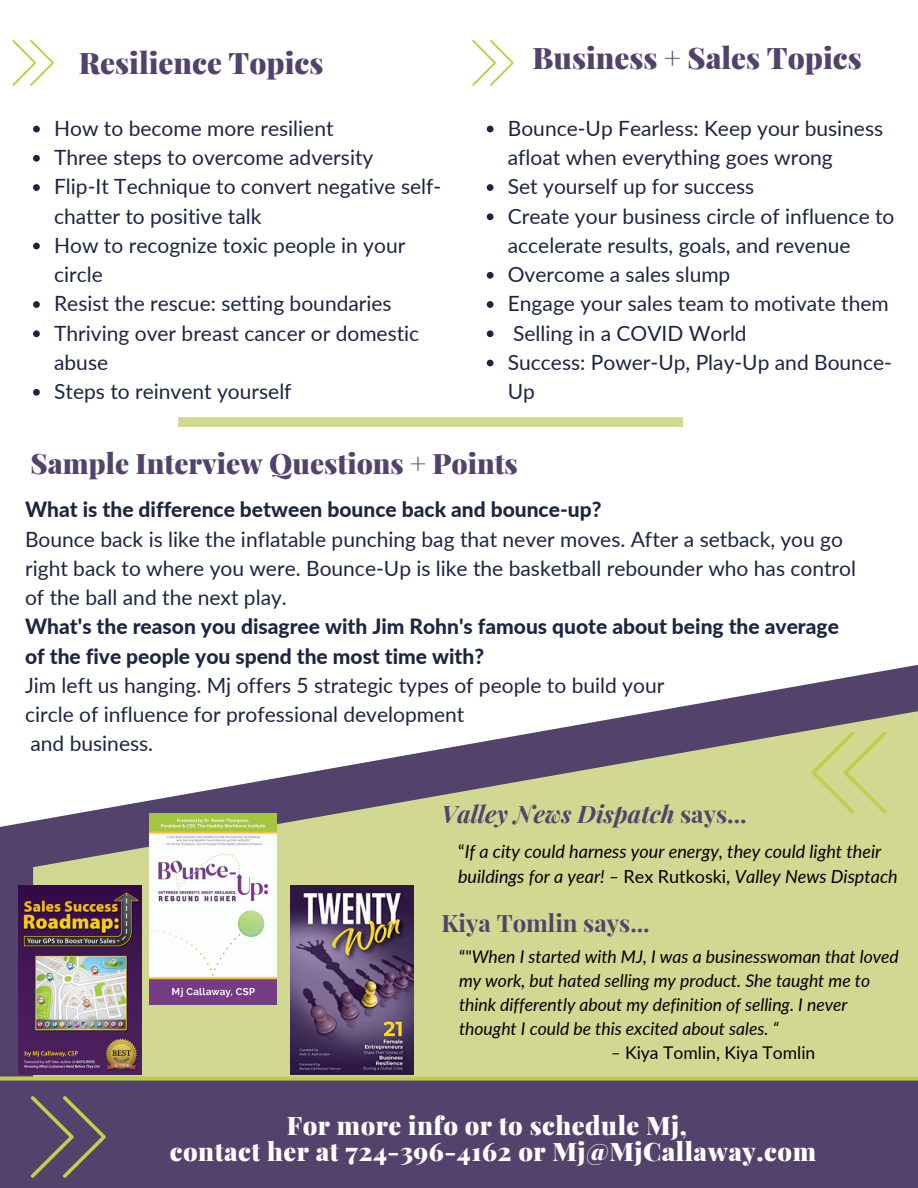
<style>
.page{position:relative;width:918px;height:1188px;background:#fff}
.page>*{position:absolute;margin:0;border:0;box-sizing:border-box;transform-origin:0 0}
.t1{font:900 29.7px "Playfair Display";color:#53436c}
.t2{font:900 28.2px "Playfair Display";color:#53436c}
.t3{font:900 25.5px "Playfair Display";letter-spacing:.02em;color:#fff}
.t4{font:italic 700 24px "Playfair Display";color:#53436c}
.t5{font:700 24px "Playfair Display";color:#53436c}
.t6{font:21px/29.2px "Lato";color:#1c2541}
.t7{font:800 21px/29.2px "Lato";color:#1c2541}
.t8{font:italic 18px/24.8px "Lato";color:#000}
.t9{font:italic 17.55px/24.2px "Lato";color:#000}
.t10{font:17.55px "Lato";color:#000}
.s1{font-style:normal}
.s2{font-style:italic}
</style>
<div class="page">
<div style="left:0;top:821px;width:33px;height:256px;background:#53436c"></div>
<svg style="left:33px;top:664px;width:885px;height:413px;fill:#d0d891"></svg>
<div style="left:0;top:1077px;width:918px;height:111px;background:#53436c"></div>
<svg style="left:12px;top:40px;width:42px;height:46px"></svg>
<svg style="left:54px;top:689px;width:14px;height:16px"></svg>
<svg style="left:54px;top:747px;width:14px;height:15px"></svg>
<svg style="left:31px;top:1096px;width:75px;height:82px"></svg>
<img style="left:149px;top:813px;width:127px;height:192px">
<img style="left:18px;top:886px;width:123px;height:189px">
<svg style="left:811px;top:732px;width:76px;height:81px"></svg>
<img style="left:291px;top:886px;width:122px;height:189px">
<svg style="left:33px;top:126px;width:7px;height:6px"></svg>
<svg style="left:33px;top:155px;width:7px;height:7px"></svg>
<svg style="left:33px;top:184px;width:7px;height:7px"></svg>
<svg style="left:33px;top:243px;width:7px;height:6px"></svg>
<svg style="left:33px;top:301px;width:7px;height:7px"></svg>
<svg style="left:33px;top:330px;width:7px;height:7px"></svg>
<svg style="left:33px;top:389px;width:7px;height:7px"></svg>
<svg style="left:472px;top:40px;width:42px;height:46px"></svg>
<svg style="left:487px;top:126px;width:7px;height:6px"></svg>
<svg style="left:487px;top:184px;width:7px;height:7px"></svg>
<svg style="left:487px;top:213px;width:7px;height:7px"></svg>
<svg style="left:487px;top:272px;width:7px;height:7px"></svg>
<svg style="left:487px;top:301px;width:7px;height:7px"></svg>
<svg style="left:487px;top:330px;width:7px;height:7px"></svg>
<svg style="left:487px;top:360px;width:7px;height:6px"></svg>
<svg style="left:178px;top:417px;width:505px;height:10px"></svg>
<p class="t1" style="left:79px;top:42px;width:246px">Resilience Topics</p>
<p class="t1" style="left:533px;top:37px;width:331px">Business + Sales Topics</p>
<p class="t6" style="left:54px;top:113px;width:281px">How to become more resilient</p>
<p class="t6" style="left:54px;top:142px;width:321px">Three steps to overcome adversity</p>
<p class="t6" style="left:54px;top:172px;width:389px">Flip-It Technique to convert negative self&shy;chatter to positive talk</p>
<p class="t6" style="left:54px;top:230px;width:353px">How to recognize toxic people in your circle</p>
<p class="t6" style="left:54px;top:289px;width:339px">Resist the rescue: setting boundaries</p>
<p class="t6" style="left:54px;top:318px;width:367px">Thriving over breast cancer or domestic abuse</p>
<p class="t6" style="left:54px;top:376px;width:239px">Steps to reinvent yourself</p>
<p class="t6" style="left:508px;top:113px;width:377px">Bounce-Up Fearless: Keep your business afloat when everything goes wrong</p>
<p class="t6" style="left:508px;top:172px;width:248px">Set yourself up for success</p>
<p class="t6" style="left:508px;top:201px;width:388px">Create your business circle of influence to accelerate results, goals, and revenue</p>
<p class="t6" style="left:508px;top:259px;width:224px">Overcome a sales slump</p>
<p class="t6" style="left:508px;top:289px;width:383px">Engage your sales team to motivate them</p>
<p class="t6" style="left:513px;top:318px;width:235px">Selling in a COVID World</p>
<p class="t6" style="left:508px;top:347px;width:386px">Success: Power-Up, Play-Up and Bounce-<br>Up</p>
<p class="t2" style="left:30px;top:443px;width:489px">Sample Interview Questions + Points</p>
<p class="t7" style="left:25px;top:495px;width:578px">What is the difference between bounce back and bounce-up?</p>
<p class="t6" style="left:25px;top:524px;width:833px">Bounce back is like the inflatable punching bag that never moves. After a setback, you go right back to where you were. Bounce-Up is like the basketball rebounder who has control of the ball and the next play.</p>
<p class="t7" style="left:25px;top:612px;width:815px">What's the reason you disagree with Jim Rohn's famous quote about being the average of the five people you spend the most time with?</p>
<p class="t6" style="left:25px;top:670px;width:641px">Jim left us hanging. Mj offers 5 strategic types of people to build your</p>
<p class="t6" style="left:25px;top:699px;width:441px">circle of influence for professional development</p>
<p class="t6" style="left:30px;top:729px;width:124px">and business.</p>
<p class="t4" style="left:442px;top:797px;width:307px">Valley News Dispatch <span class="s1">says...</span></p>
<p class="t8" style="left:458px;top:839px;width:441px"><span class="s1">“</span>If a city could harness your energy, they could light their buildings for a year! – <span class="s1">Rex Rutkoski,</span> Valley News Disptach</p>
<p class="t5" style="left:442px;top:906px;width:210px">Kiya Tomlin says...</p>
<p class="t9" style="left:459px;top:944px;width:441px"><span class="s1">“"</span>When I started with MJ, I was a businesswoman that loved my work, but hated selling my product. She taught me to think differently about my definition of selling. I never thought I could be this excited about sales. “</p>
<p class="t10" style="left:611px;top:1042px;width:206px"><span class="s2">–</span> Kiya Tomlin, Kiya Tomlin</p>
<p class="t3" style="left:287px;top:1107px;width:402px">For more info or to schedule Mj,</p>
<p class="t3" style="left:170px;top:1133px;width:648px">contact her at 724-396-4162 or Mj@MjCallaway.com</p>
</div>
